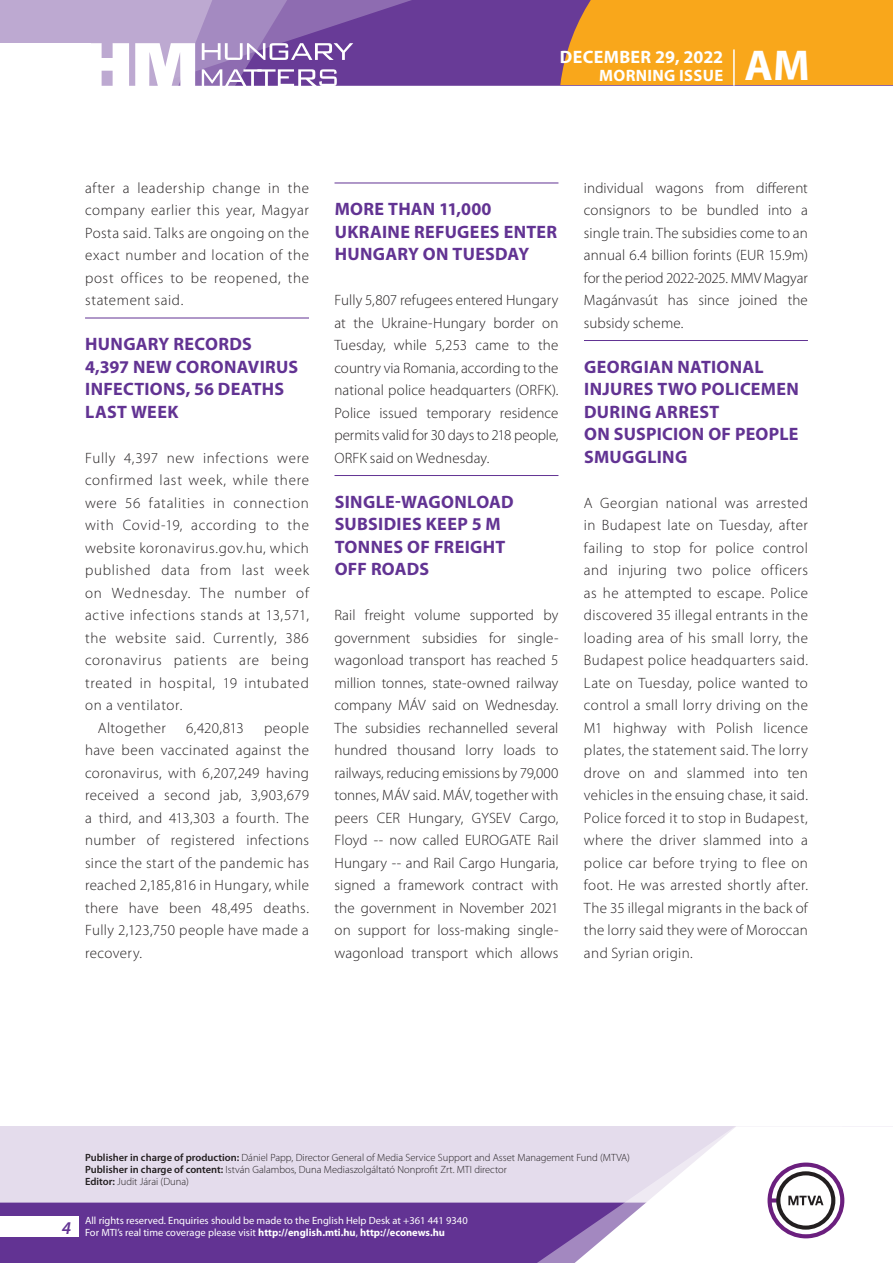
<style>
.page{position:relative;width:893px;height:1263px;background:#fff}
.page>*{position:absolute;margin:0;border:0;box-sizing:border-box;transform-origin:0 0}
.t1{font:700 43.35px "Myriad Pro";color:#fff}
._01_cimsor{font:700 18px/22.5px "Myriad Pro";letter-spacing:.02em;color:#623393}
.t2{font:700 18px "Myriad Pro";letter-spacing:.02em;color:#fff}
.t3{font:700 16.5px "Myriad Pro";letter-spacing:.02em;color:#fff}
._03_kenyer_szöveg-1{font:300 15px/22.5px "Myriad Pro";letter-spacing:.015em;color:#231f20;text-align:justify}
._03_kenyer_szöveg-2{font:300 15px/22.5px "Myriad Pro";letter-spacing:.025em;color:#231f20;text-align:justify}
.t4{font:300 10.5px "Myriad Pro";color:#231f20}
.t5{font:10.5px/12px "Myriad Pro";color:#fff}
.s1{font-weight:600}
.s2{font-weight:700}
</style>
<div class="page">
<div style="left:0;top:1126px;width:893px;height:137px;background:#e4dcec"></div>
<div style="left:0;top:1202px;width:506px;height:61px;background:#623393"></div>
<div style="left:506px;top:1202px;width:43px;height:61px;background:#623393"></div>
<svg style="left:549px;top:1126px;width:344px;height:137px;fill:#fff"></svg>
<svg style="left:767px;top:1162px;width:77px;height:76px;background:#c5b8c8"></svg>
<div style="left:0;top:1216px;width:79px;height:20px;background:#fff"></div>
<div style="left:0;top:0;width:893px;height:85px;background:#683b97"></div>
<div style="left:560px;top:0;width:333px;height:85px;background:#f9a71b"></div>
<hr style="left:733px;top:49px;width:2px;height:37px;background:#fff">
<svg style="left:0;top:0;width:479px;height:86px"></svg>
<hr style="left:85px;top:318px;width:224px;height:1px;background:#623393">
<hr style="left:334px;top:183px;width:224px;height:1px;background:#623393">
<hr style="left:334px;top:475px;width:224px;height:1px;background:#623393">
<hr style="left:584px;top:340px;width:224px;height:1px;background:#623393">
<p class="t2" style="left:560px;top:45px;width:165px">DECEMBER 29, 2022</p>
<p class="t3" style="left:599px;top:65px;width:125px">MORNING ISSUE</p>
<h1 class="t1" style="left:745px;top:37px;width:67px">AM</h1>
<p class="_03_kenyer_szöveg-1" style="left:85px;top:176px;width:226px">after a leadership change in the company earlier this year, Magyar Posta said. Talks are ongoing on the exact number and location of the post offices to be reopened, the statement said.</p>
<p class="_01_cimsor" style="left:85px;top:332px;width:215px">HUNGARY RECORDS<br>4,397 NEW CORONAVIRUS<br>INFECTIONS, 56 DEATHS<br>LAST WEEK</p>
<p class="_03_kenyer_szöveg-1" style="left:85px;top:446px;width:225px">Fully 4,397 new infections were confirmed last week, while there were 56 fatalities in connection with Covid-19, according to the website koronavirus.gov.hu, which published data from last week on Wednesday. The number of active infections stands at 13,571, the website said. Currently, 386 coronavirus patients are being treated in hospital, 19 intubated on a ventilator.</p>
<p class="_03_kenyer_szöveg-2" style="left:98px;top:716px;width:70px">Altogether</p>
<p class="_03_kenyer_szöveg-2" style="left:186px;top:716px;width:59px">6,420,813</p>
<p class="_03_kenyer_szöveg-2" style="left:85px;top:716px;width:225px;text-indent:179px">people have been vaccinated against the coronavirus, with 6,207,249 having received a second jab, 3,903,679 a third, and 413,303 a fourth. The number of registered infections since the start of the pandemic has reached 2,185,816 in Hungary, while there have been 48,495 deaths.<br>Fully 2,123,750 people have made a recovery.</p>
<p class="_01_cimsor" style="left:335px;top:197px;width:224px">MORE THAN 11,000<br>UKRAINE REFUGEES ENTER<br>HUNGARY ON TUESDAY</p>
<p class="_03_kenyer_szöveg-1" style="left:334px;top:289px;width:226px">Fully 5,807 refugees entered Hungary at the Ukraine-Hungary border on Tuesday, while 5,253 came to the country via Romania, according to the national police headquarters (ORFK).<br>Police issued temporary residence permits valid for 30 days to 218 people, ORFK said on Wednesday.</p>
<p class="_01_cimsor" style="left:335px;top:490px;width:181px">SINGLE-WAGONLOAD<br>SUBSIDIES KEEP 5 M<br>TONNES OF FREIGHT<br>OFF ROADS</p>
<p class="_03_kenyer_szöveg-1" style="left:334px;top:604px;width:225px">Rail freight volume supported by government subsidies for single&shy;wagonload transport has reached 5 million tonnes, state-owned railway company MÁV said on Wednesday.<br>The subsidies rechannelled several hundred thousand lorry loads to railways, reducing emissions by 79,000 tonnes, MÁV said. MÁV, together with peers CER Hungary, GYSEV Cargo, Floyd -- now called EUROGATE Rail Hungary -- and Rail Cargo Hungaria, signed a framework contract with the government in November 2021 on support for loss-making single&shy;wagonload transport which allows</p>
<p class="_03_kenyer_szöveg-1" style="left:584px;top:176px;width:225px">individual wagons from different consignors to be bundled into a single train. The subsidies come to an annual 6.4 billion forints (EUR 15.9m) for the period 2022-2025. MMV Magyar Magánvasút has since joined the subsidy scheme.</p>
<p class="_01_cimsor" style="left:584px;top:355px;width:216px">GEORGIAN NATIONAL<br>INJURES TWO POLICEMEN<br>DURING ARREST<br>ON SUSPICION OF PEOPLE<br>SMUGGLING</p>
<p class="_03_kenyer_szöveg-1" style="left:584px;top:491px;width:225px">A Georgian national was arrested in Budapest late on Tuesday, after failing to stop for police control and injuring two police officers as he attempted to escape. Police discovered 35 illegal entrants in the loading area of his small lorry, the Budapest police headquarters said.<br>Late on Tuesday, police wanted to control a small lorry driving on the M1 highway with Polish licence plates, the statement said. The lorry drove on and slammed into ten vehicles in the ensuing chase, it said.<br>Police forced it to stop in Budapest, where the driver slammed into a police car before trying to flee on foot. He was arrested shortly after.<br>The 35 illegal migrants in the back of the lorry said they were of Moroccan and Syrian origin.</p>
<p class="t4" style="left:85px;top:1151px;width:546px"><span class="s1">Publisher in charge of production:</span> Dániel Papp, Director General of Media Service Support and Asset Management Fund (MTVA)</p>
<p class="t4" style="left:85px;top:1163px;width:423px"><span class="s1">Publisher in charge of content:</span> István Galambos, Duna Mediaszolgáltató Nonprofit Zrt. MTI director</p>
<p class="t4" style="left:85px;top:1175px;width:105px"><span class="s1">Editor:</span> Judit Járai (Duna)</p>
<p class="t5" style="left:62px;top:1214px;width:407px;text-indent:23px">All rights reserved. Enquiries should be made to the English Help Desk at +361 441 9340<br><sup>4</sup> For MTI’s real time coverage please visit <span class="s2">http://english.mti.hu</span>, <span class="s2">http://econews.hu</span></p>
</div>
